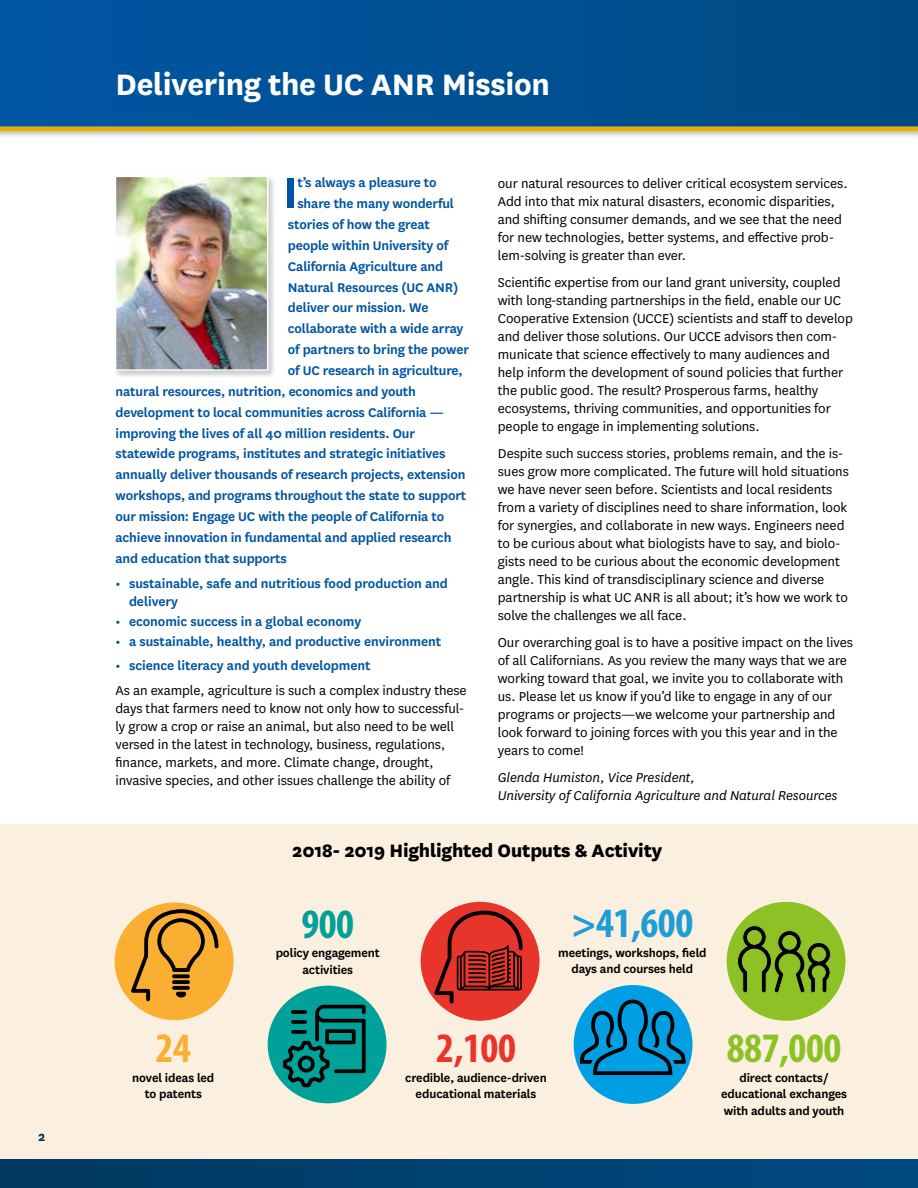
<style>
.page{position:relative;width:918px;height:1188px;background:#fff}
.page>*{position:absolute;margin:0;border:0;box-sizing:border-box;transform-origin:0 0}
.t1{font:600 50.1px "National";color:#0055a2}
.t2{font:700 condensed 42px "Myriad Pro";color:#1e9dd7}
.t3{font:700 condensed 42px "Myriad Pro";letter-spacing:-.01em;color:#8dc126}
.t4{font:700 condensed 42px "Myriad Pro";color:#e9332b}
.t5{font:700 condensed 42px "Myriad Pro";color:#00a198}
.t6{font:700 condensed 42px "Myriad Pro";color:#faaf32}
.t7{font:700 34.5px "National";letter-spacing:-.01em;color:#fff}
.t8{font:800 21px "National";letter-spacing:-.01em;color:#000}
.t9{font:15px/18px "National";letter-spacing:-.005em;color:#000}
.t10{font:italic 15px/18px "National";letter-spacing:-.005em;color:#000}
.t11{font:700 15px "National";color:#00385f}
.t12{font:600 14.7px/18px "National";letter-spacing:-.01em;color:#0055a2}
.t13{font:600 13.5px/16.5px "National";letter-spacing:-.01em;color:#000;text-align:center}
</style>
<div class="page">
<svg style="left:0;top:0;width:918px;height:126px;background:#004f93"></svg>
<div style="left:0;top:126px;width:918px;height:13px;background:#000;opacity:.2"></div>
<hr style="left:0;top:127px;width:918px;height:4px;background:#edac00">
<div style="left:0;top:824px;width:918px;height:364px;background:#fbf0e0"></div>
<div style="left:113px;top:174px;width:163px;height:205px;background:#000;opacity:.2"></div>
<img style="left:118px;top:179px;width:147px;height:189px">
<div style="left:115px;top:176px;width:153px;height:195px;border:2px solid #fff"></div>
<div style="left:574px;top:985px;width:119px;height:119px;background:#009fe3;border-radius:50%"></div>
<svg style="left:580px;top:1000px;width:106px;height:75px"></svg>
<div style="left:727px;top:902px;width:119px;height:119px;background:#8dc126;border-radius:50%"></div>
<svg style="left:737px;top:925px;width:94px;height:68px"></svg>
<div style="left:115px;top:902px;width:119px;height:118px;background:#faaf32;border-radius:50%"></div>
<svg style="left:131px;top:909px;width:88px;height:92px"></svg>
<div style="left:421px;top:902px;width:119px;height:119px;background:#e8352b;border-radius:50%"></div>
<svg style="left:434px;top:911px;width:89px;height:93px"></svg>
<div style="left:268px;top:986px;width:119px;height:117px;background:#00a198;border-radius:50%"></div>
<svg style="left:283px;top:1005px;width:83px;height:82px"></svg>
<div style="left:0;top:1158px;width:918px;height:30px;background:#000;opacity:.2"></div>
<div style="left:0;top:1160px;width:918px;height:28px;background:linear-gradient(to right,#003960,#004a82)"></div>
<p class="t11" style="left:38px;top:1126px;width:9px">2</p>
<h3 class="t7" style="left:116px;top:60px;width:436px">Delivering the UC ANR Mission</h3>
<h1 class="t1" style="left:284px;top:158px;width:15px">I</h1>
<p class="t12" style="left:297px;top:173px;width:141px">t’s always a pleasure to</p>
<p class="t12" style="left:297px;top:194px;width:158px">share the many wonderful</p>
<p class="t12" style="left:288px;top:215px;width:144px">stories of how the great</p>
<p class="t12" style="left:288px;top:235px;width:162px">people within University of</p>
<p class="t12" style="left:288px;top:256px;width:157px">California Agriculture and</p>
<p class="t12" style="left:288px;top:277px;width:172px">Natural Resources (UC ANR)</p>
<p class="t12" style="left:288px;top:298px;width:142px">deliver our mission. We</p>
<p class="t12" style="left:288px;top:319px;width:177px">collaborate with a wide array</p>
<p class="t12" style="left:288px;top:340px;width:183px">of partners to bring the power</p>
<p class="t12" style="left:288px;top:361px;width:176px">of UC research in agriculture,</p>
<p class="t12" style="left:116px;top:381px;width:302px">natural resources, nutrition, economics and youth</p>
<p class="t12" style="left:116px;top:402px;width:330px">development to local communities across California —</p>
<p class="t12" style="left:116px;top:423px;width:301px">improving the lives of all 40 million residents. Our</p>
<p class="t12" style="left:116px;top:444px;width:332px">statewide programs, institutes and strategic initiatives</p>
<p class="t12" style="left:116px;top:465px;width:351px">annually deliver thousands of research projects, extension</p>
<p class="t12" style="left:116px;top:486px;width:352px">workshops, and programs throughout the state to support</p>
<p class="t12" style="left:116px;top:506px;width:330px">our mission: Engage UC with the people of California to</p>
<p class="t12" style="left:116px;top:527px;width:337px">achieve innovation in fundamental and applied research</p>
<p class="t12" style="left:116px;top:548px;width:173px">and education that supports</p>
<p class="t12" style="left:129px;top:573px;width:321px;text-indent:-14px">• sustainable, safe and nutritious food production and delivery</p>
<p class="t12" style="left:116px;top:611px;width:247px">• economic success in a global economy</p>
<p class="t12" style="left:116px;top:631px;width:327px">• a sustainable, healthy, and productive environment</p>
<p class="t12" style="left:116px;top:655px;width:257px">• science literacy and youth development</p>
<p class="t9" style="left:116px;top:680px;width:353px">As an example, agriculture is such a complex industry these days that farmers need to know not only how to successful&shy;ly grow a crop or raise an animal, but also need to be well versed in the latest in technology, business, regulations, finance, markets, and more. Climate change, drought, invasive species, and other issues challenge the ability of</p>
<p class="t9" style="left:498px;top:173px;width:351px">our natural resources to deliver critical ecosystem services.<br>Add into that mix natural disasters, economic disparities, and shifting consumer demands, and we see that the need for new technologies, better systems, and effective prob&shy;lem-solving is greater than ever.</p>
<p class="t9" style="left:498px;top:272px;width:357px">Scientific expertise from our land grant university, coupled with long-standing partnerships in the field, enable our UC Cooperative Extension (UCCE) scientists and staff to develop and deliver those solutions. Our UCCE advisors then com&shy;municate that science effectively to many audiences and help inform the development of sound policies that further the public good. The result? Prosperous farms, healthy ecosystems, thriving communities, and opportunities for people to engage in implementing solutions.</p>
<p class="t9" style="left:498px;top:443px;width:353px">Despite such success stories, problems remain, and the is&shy;sues grow more complicated. The future will hold situations we have never seen before. Scientists and local residents from a variety of disciplines need to share information, look for synergies, and collaborate in new ways. Engineers need to be curious about what biologists have to say, and biolo&shy;gists need to be curious about the economic development angle. This kind of transdisciplinary science and diverse partnership is what UC ANR is all about; it’s how we work to solve the challenges we all face.</p>
<p class="t9" style="left:498px;top:632px;width:357px">Our overarching goal is to have a positive impact on the lives of all Californians. As you review the many ways that we are working toward that goal, we invite you to collaborate with us. Please let us know if you’d like to engage in any of our programs or projects—we welcome your partnership and look forward to joining forces with you this year and in the years to come!</p>
<p class="t10" style="left:498px;top:768px;width:341px">Glenda Humiston, Vice President,<br>University of California Agriculture and Natural Resources</p>
<h3 class="t8" style="left:292px;top:836px;width:372px">2018- 2019 Highlighted Outputs &amp; Activity</h3>
<h2 class="t6" style="left:156px;top:1022px;width:37px">24</h2>
<p class="t13" style="left:132px;top:1068px;width:84px">novel ideas led to patents</p>
<h2 class="t5" style="left:301px;top:897px;width:54px">900</h2>
<p class="t13" style="left:276px;top:944px;width:106px">policy engagement activities</p>
<h2 class="t2" style="left:572px;top:897px;width:123px">&gt;41,600</h2>
<p class="t13" style="left:558px;top:944px;width:150px">meetings, workshops, field days and courses held</p>
<h2 class="t4" style="left:436px;top:1022px;width:81px">2,100</h2>
<p class="t13" style="left:405px;top:1068px;width:143px">credible, audience-driven educational materials</p>
<h2 class="t3" style="left:727px;top:1022px;width:116px">887,000</h2>
<p class="t13" style="left:721px;top:1068px;width:127px">direct contacts/ educational exchanges with adults and youth</p>
</div>
